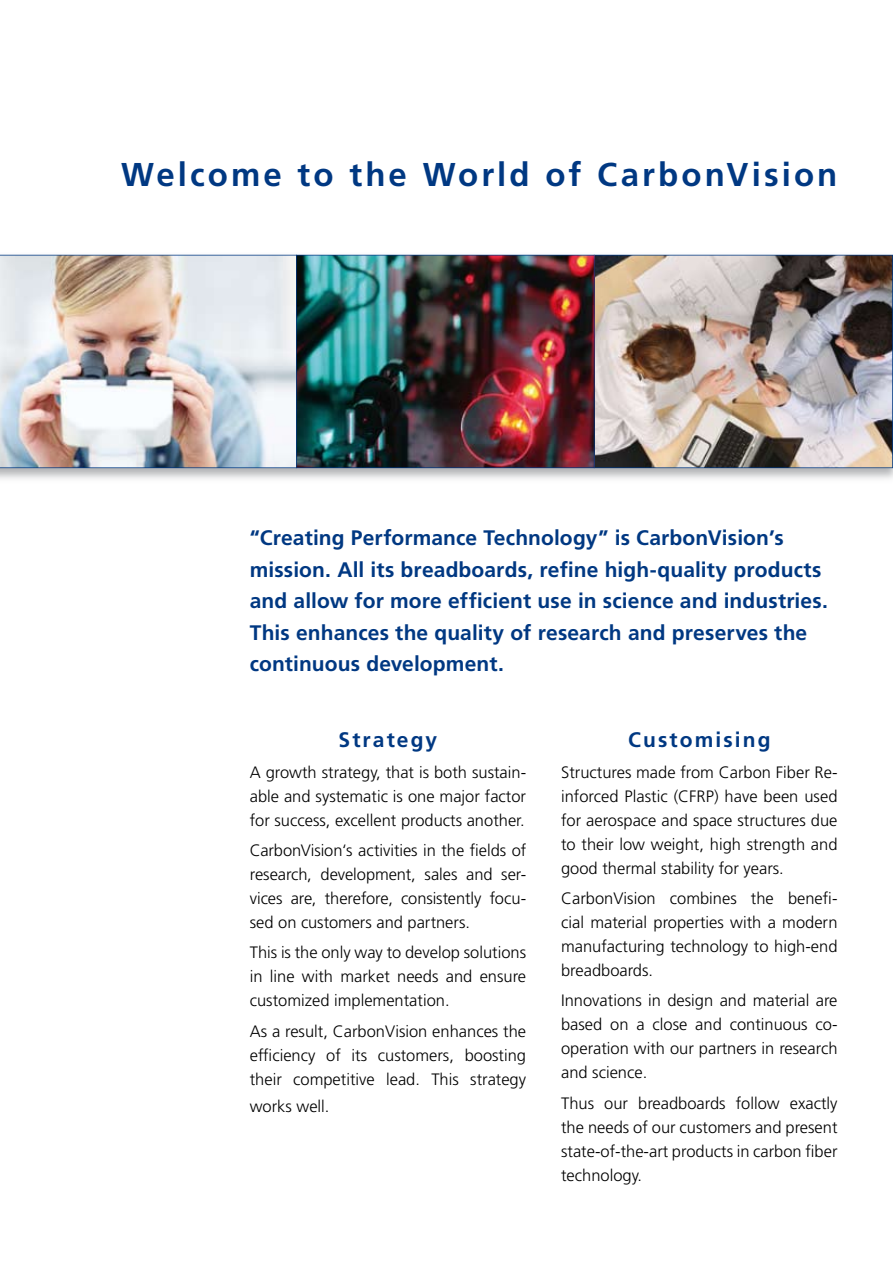
<style>
.page{position:relative;width:893px;height:1263px;background:#fff}
.page>*{position:absolute;margin:0;border:0;box-sizing:border-box;transform-origin:0 0}
.t1{font:700 33px "Frutiger LT Std";letter-spacing:.095em;color:#003882}
.t2{font:700 21px/31.5px "Frutiger LT Std";letter-spacing:.005em;color:#003882}
.t3{font:700 21px "Frutiger LT Std";letter-spacing:.1em;color:#003882}
.t4{font:300 16.5px/24px "Frutiger LT Std";color:#000;text-align:justify}
</style>
<div class="page">
<img style="left:595px;top:255px;width:298px;height:213px">
<img style="left:0;top:255px;width:296px;height:213px">
<img style="left:296px;top:255px;width:299px;height:213px">
<h1 class="t1" style="left:121px;top:155px;width:718px">Welcome to the World of CarbonVision</h1>
<p class="t2" style="left:250px;top:522px;width:580px">“Creating Performance Technology” is CarbonVision’s mission. All its breadboards, refine high-quality products and allow for more efficient use in science and industries.<br>This enhances the quality of research and preserves the continuous development.</p>
<p class="t3" style="left:339px;top:727px;width:100px">Strategy</p>
<p class="t4" style="left:250px;top:760px;width:278px">A growth strategy, that is both sustain&shy;able and systematic is one major factor for success, excellent products another.</p>
<p class="t4" style="left:250px;top:838px;width:278px">CarbonVision‘s activities in the fields of research, development, sales and ser&shy;vices are, therefore, consistently focu - sed on customers and partners.</p>
<p class="t4" style="left:250px;top:941px;width:278px">This is the only way to develop solutions in line with market needs and ensure customized implementation.</p>
<p class="t4" style="left:250px;top:1019px;width:278px">As a result, CarbonVision enhances the efficiency of its customers, boosting their competitive lead. This strategy</p>
<p class="t4" style="left:250px;top:1094px;width:81px">works well.</p>
<p class="t3" style="left:628px;top:727px;width:144px">Customising</p>
<p class="t4" style="left:561px;top:760px;width:278px">Structures made from Carbon Fiber Re&shy;inforced Plastic (CFRP) have been used for aerospace and space structures due to their low weight, high strength and good thermal stability for years.</p>
<p class="t4" style="left:561px;top:886px;width:278px">CarbonVision combines the benefi&shy;cial material properties with a modern manu facturing technology to high-end breadboards.</p>
<p class="t4" style="left:561px;top:989px;width:278px">Innovations in design and material are based on a close and continuous co&shy;operation with our partners in research and science.</p>
<p class="t4" style="left:561px;top:1091px;width:278px">Thus our breadboards follow exactly the needs of our customers and present state-of-the-art products in carbon fiber technology.</p>
</div>
